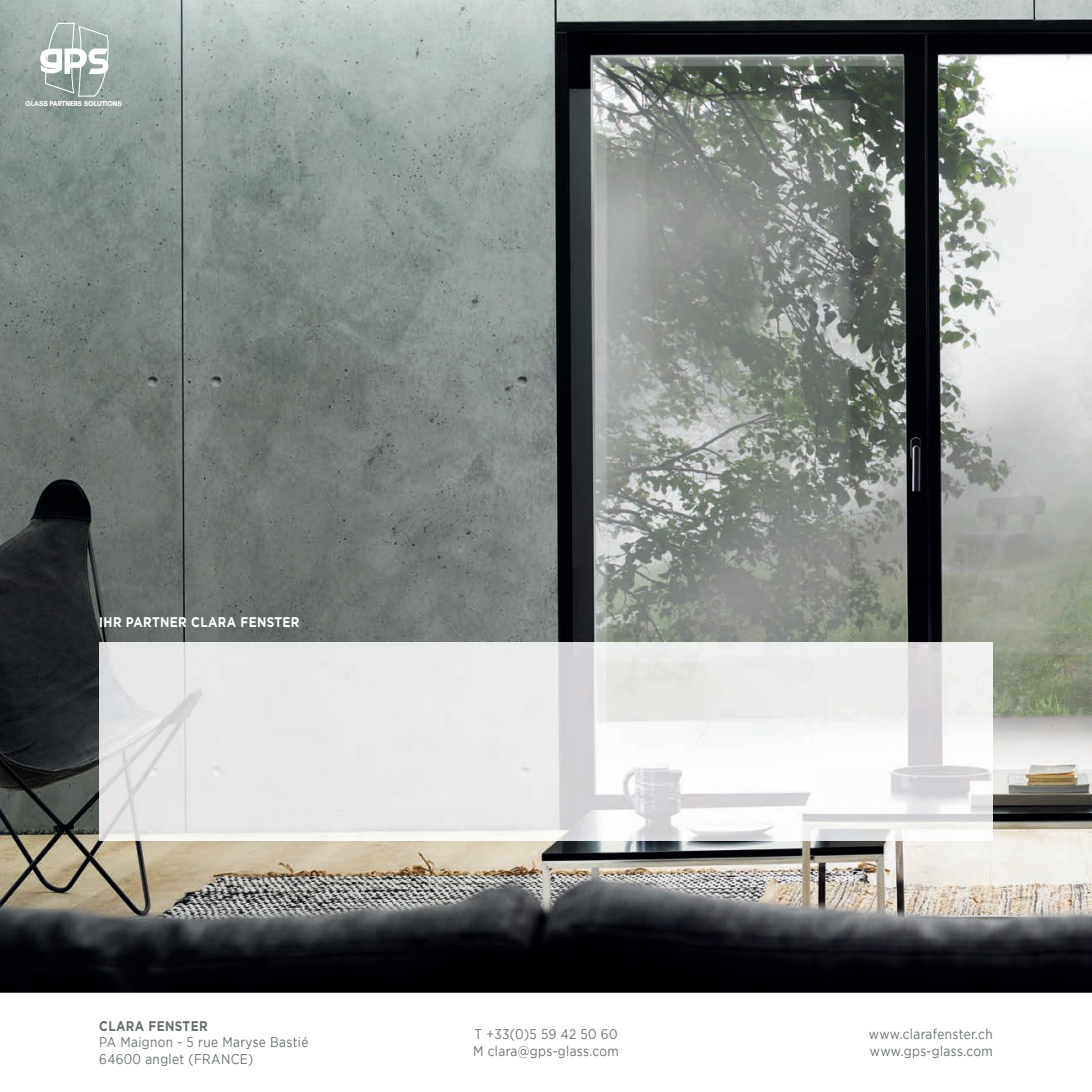
<style>
.page{position:relative;width:1092px;height:1092px;background:#fff}
.page>*{position:absolute;margin:0;border:0;box-sizing:border-box;transform-origin:0 0}
.t1{font:14px/16.8px "Gotham";letter-spacing:.03em;color:#67706b;scale:.85 1}
.t2{font:700 14px "Gotham";letter-spacing:.03em;color:#fff;scale:.85 1}
.t3{font:700 14px "Gotham";letter-spacing:.03em;color:#67706b;scale:.85 1}
.t4{font:700 7.35px "Glacial Indifference";letter-spacing:-.02em;color:#fff}
</style>
<div class="page">
<img style="left:0;top:0;width:1091px;height:992px">
<img style="left:99px;top:642px;width:893px;height:198px">
<svg style="left:38px;top:22px;width:73px;height:75px"></svg>
<p class="t4" style="left:25px;top:99px;width:99px">GLASS PARTNERS SOLUTIONS</p>
<p class="t2" style="left:99px;top:613px;width:237px">IHR PARTNER CLARA FENSTER</p>
<p class="t3" style="left:99px;top:1017px;width:129px">CLARA FENSTER</p>
<p class="t1" style="left:99px;top:1033px;width:247px">PA Maignon - 5 rue Maryse Bastié<br>64600 anglet (FRANCE)</p>
<p class="t1" style="left:473px;top:1025px;width:173px">T +33(0)5 59 42 50 60<br>M clara@gps-glass.com</p>
<p class="t1" style="left:868px;top:1025px;width:147px">www.clarafenster.ch www.gps-glass.com</p>
</div>
